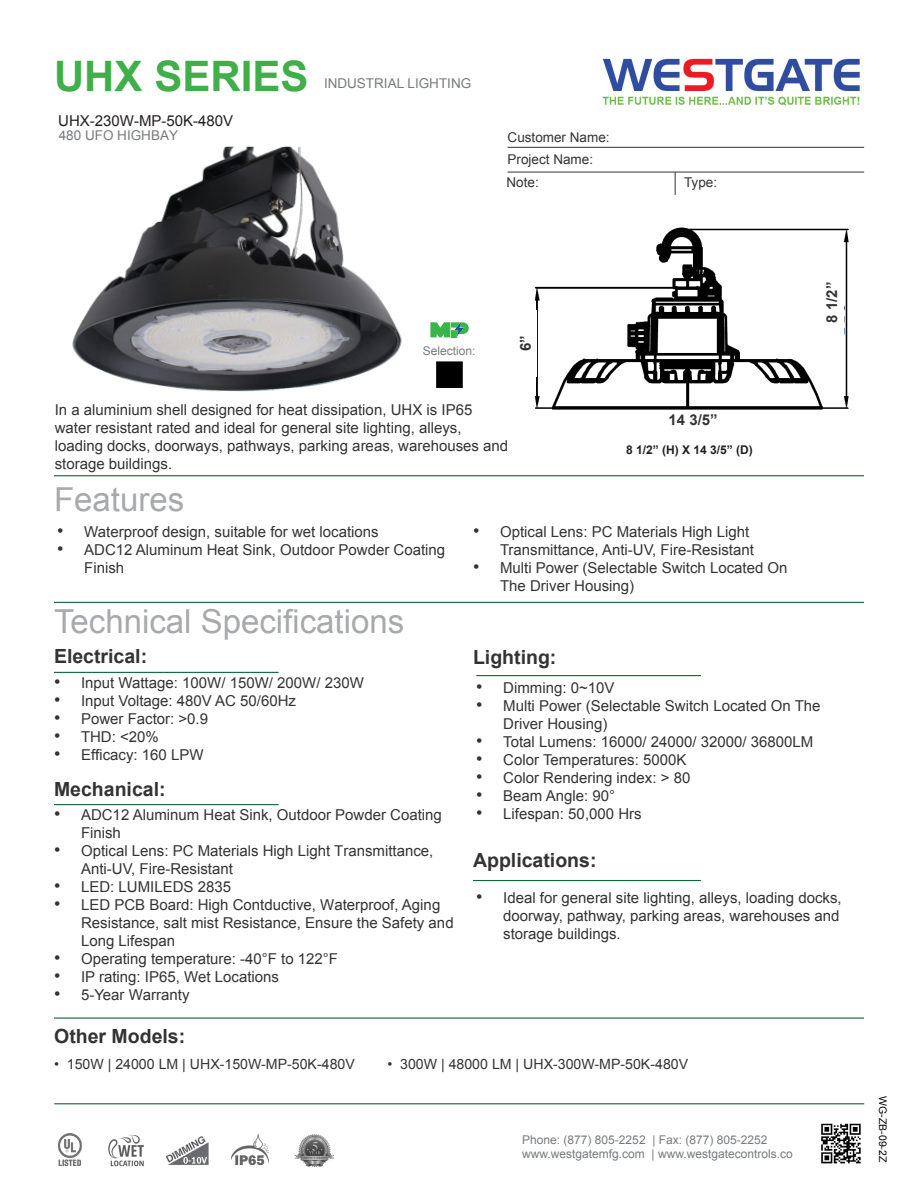
<style>
.page{position:relative;width:918px;height:1188px;background:#fff}
.page>*{position:absolute;margin:0;border:0;box-sizing:border-box;transform-origin:0 0}
.t1{font:700 42px "Arial";color:#40ae49}
.t2{font:33px "Arial";color:#a8a9ad}
.t3{font:700 19.5px "Arial";color:#333}
.t4{font:15px/18px "Arial";color:#333}
.t5{font:15px "Arial";color:#231f20}
.t6{font:700 15px "Arial";color:#333}
.t7{font:14.1px "Arial";color:#333}
.t8{font:13.5px "Arial";color:#333}
.t9{font:13.5px "Arial";color:#787a7d}
.t10{font:12px "Arial";color:#787a7d}
.t11{font:700 12px "Arial";color:#231f20}
.t12{font:10.5px "Arial";color:#040503}
.s1{font-size:18px}
.s2{font-style:inherit}
</style>
<div class="page">
<hr style="left:54px;top:475px;width:810px;height:1px;background:#0d6736">
<hr style="left:508px;top:147px;width:356px;height:1px;background:#333">
<svg style="left:675px;top:173px;width:1px;height:22px"></svg>
<hr style="left:508px;top:172px;width:356px;height:1px;background:#333">
<hr style="left:54px;top:602px;width:810px;height:1px;background:#0d6736">
<hr style="left:54px;top:672px;width:225px;height:1px;background:#0d6736">
<hr style="left:54px;top:804px;width:225px;height:1px;background:#0d6736">
<hr style="left:473px;top:880px;width:228px;height:1px;background:#0d6736">
<img style="left:602px;top:58px;width:258px;height:48px">
<hr style="left:476px;top:675px;width:225px;height:1px;background:#0d6736">
<hr style="left:54px;top:1103px;width:810px;height:1px;background:#0d6736">
<hr style="left:54px;top:1018px;width:810px;height:1px;background:#0d6736">
<img style="left:534px;top:227px;width:315px;height:183px">
<div style="left:437px;top:362px;width:25px;height:26px;background:#000"></div>
<div style="left:520px;top:310px;width:17px;height:66px;background:#fff"></div>
<div style="left:826px;top:269px;width:18px;height:66px;background:#fff"></div>
<img style="left:821px;top:1123px;width:40px;height:41px">
<img style="left:58px;top:1134px;width:24px;height:32px">
<img style="left:231px;top:1134px;width:38px;height:32px">
<img style="left:295px;top:1134px;width:39px;height:33px">
<img style="left:166px;top:1136px;width:43px;height:29px">
<img style="left:108px;top:1134px;width:36px;height:33px">
<svg style="left:430px;top:322px;width:39px;height:15px"></svg>
<img style="left:452px;top:321px;width:14px;height:16px">
<img style="left:72px;top:147px;width:330px;height:245px">
<p class="t1" style="left:54px;top:49px;width:256px">UHX SERIES</p>
<p class="t5" style="left:58px;top:111px;width:177px">UHX-230W-MP-50K-480V</p>
<p class="t9" style="left:59px;top:126px;width:121px">480 UFO HIGHBAY</p>
<p class="t9" style="left:324px;top:74px;width:149px">INDUSTRIAL LIGHTING</p>
<p class="t8" style="left:508px;top:128px;width:104px">Customer Name:</p>
<p class="t8" style="left:508px;top:150px;width:87px">Project Name:</p>
<p class="t8" style="left:507px;top:173px;width:34px">Note:</p>
<p class="t8" style="left:684px;top:173px;width:35px">Type:</p>
<p class="t10" style="left:423px;top:343px;width:54px">Selection:</p>
<p class="t6" style="left:516px;top:351px;width:17px;rotate:-90deg">6”</p>
<p class="t4" style="left:55px;top:401px;width:455px">In a aluminium shell designed for heat dissipation, UHX is IP65 water resistant rated and ideal for general site lighting, alleys, loading docks, doorways, pathways, parking areas, warehouses and storage buildings.</p>
<p class="t2" style="left:54px;top:478px;width:132px">Features</p>
<p class="t6" style="left:669px;top:409px;width:50px">14 3/5”</p>
<p class="t11" style="left:626px;top:442px;width:128px">8 1/2” (H) X 14 3/5” (D)</p>
<p class="t4" style="left:57px;top:523px;width:323px"><span class="s1">•</span> Waterproof design, suitable for wet locations</p>
<p class="t4" style="left:84px;top:541px;width:362px;text-indent:-27px"><span class="s1">•</span> ADC12 Aluminum Heat Sink, Outdoor Powder Coating<br>Finish</p>
<p class="t2" style="left:54px;top:600px;width:352px">Technical Specifications</p>
<p class="t3" style="left:54px;top:643px;width:95px">Electrical:</p>
<p class="t4" style="left:500px;top:523px;width:255px;text-indent:-27px"><span class="s1">•</span> Optical Lens: PC Materials High Light<br>Transmittance, Anti-UV, Fire-Resistant</p>
<p class="t4" style="left:500px;top:559px;width:289px;text-indent:-27px"><span class="s1">•</span> Multi Power (Selectable Switch Located On<br>The Driver Housing)</p>
<p class="t3" style="left:473px;top:644px;width:85px">Lighting:</p>
<p class="t6" style="left:822px;top:323px;width:42px;rotate:-90deg">8 1/2”</p>
<p class="t4" style="left:54px;top:674px;width:311px"><span class="s1">•</span> Input Wattage: 100W/ 150W/ 200W/ 230W</p>
<p class="t4" style="left:54px;top:692px;width:244px"><span class="s1">•</span> Input Voltage: 480V AC 50/60Hz</p>
<p class="t4" style="left:54px;top:710px;width:156px"><span class="s1">•</span> Power Factor: &gt;0.9</p>
<p class="t4" style="left:54px;top:728px;width:106px"><span class="s1">•</span> THD: &lt;20%</p>
<p class="t4" style="left:54px;top:746px;width:151px"><span class="s1">•</span> Efficacy: 160 LPW</p>
<p class="t3" style="left:54px;top:776px;width:113px">Mechanical:</p>
<p class="t4" style="left:81px;top:806px;width:362px;text-indent:-27px"><span class="s1">•</span> ADC12 Aluminum Heat Sink, Outdoor Powder Coating<br>Finish</p>
<p class="t4" style="left:81px;top:842px;width:354px;text-indent:-27px"><span class="s1">•</span> Optical Lens: PC Materials High Light Transmittance,<br>Anti-UV, Fire-Resistant</p>
<p class="t4" style="left:54px;top:878px;width:179px"><span class="s1">•</span> LED: LUMILEDS 2835</p>
<p class="t4" style="left:81px;top:896px;width:374px;text-indent:-27px"><span class="s1">•</span> LED PCB Board: High Con<span class="s2">t</span>ductive, Waterproof, Aging<br>Resistance, salt mist Resistance, Ensure the Safety and<br>Long Lifespan</p>
<p class="t4" style="left:54px;top:950px;width:286px"><span class="s1">•</span> Operating temperature: -40°F to 122°F</p>
<p class="t4" style="left:54px;top:968px;width:227px"><span class="s1">•</span> IP rating: IP65, Wet Locations</p>
<p class="t4" style="left:54px;top:986px;width:137px"><span class="s1">•</span> 5-Year Warranty</p>
<p class="t3" style="left:54px;top:1023px;width:133px">Other Models:</p>
<p class="t4" style="left:476px;top:679px;width:140px"><span class="s1">•</span> Dimming: 0~10V</p>
<p class="t4" style="left:503px;top:697px;width:319px;text-indent:-27px"><span class="s1">•</span> Multi Power (Selectable Switch Located On The<br>Driver Housing)</p>
<p class="t4" style="left:476px;top:733px;width:339px"><span class="s1">•</span> Total Lumens: 16000/ 24000/ 32000/ 36800LM</p>
<p class="t4" style="left:476px;top:751px;width:212px"><span class="s1">•</span> Color Temperatures: 5000K</p>
<p class="t4" style="left:476px;top:769px;width:216px"><span class="s1">•</span> Color Rendering index: &gt; 80</p>
<p class="t4" style="left:476px;top:787px;width:140px"><span class="s1">•</span> Beam Angle: 90°</p>
<p class="t4" style="left:476px;top:805px;width:167px"><span class="s1">•</span> Lifespan: 50,000 Hrs</p>
<p class="t3" style="left:473px;top:847px;width:125px">Applications:</p>
<p class="t4" style="left:503px;top:889px;width:340px;text-indent:-27px"><span class="s1">•</span> Ideal for general site lighting, alleys, loading docks, doorway, pathway, parking areas, warehouses and storage buildings.</p>
<p class="t7" style="left:54px;top:1055px;width:302px">• 150W | 24000 LM | UHX-150W-MP-50K-480V</p>
<p class="t7" style="left:387px;top:1055px;width:302px">• 300W | 48000 LM | UHX-300W-MP-50K-480V</p>
<p class="t10" style="left:522px;top:1132px;width:247px">Phone: (877) 805-2252 | Fax: (877) 805-2252</p>
<p class="t10" style="left:522px;top:1146px;width:272px">www.westgatemfg.com | www.westgatecontrols.co</p>
<p class="t12" style="left:890px;top:1096px;width:67px;rotate:90deg">WG-ZB-09-2Z</p>
</div>
